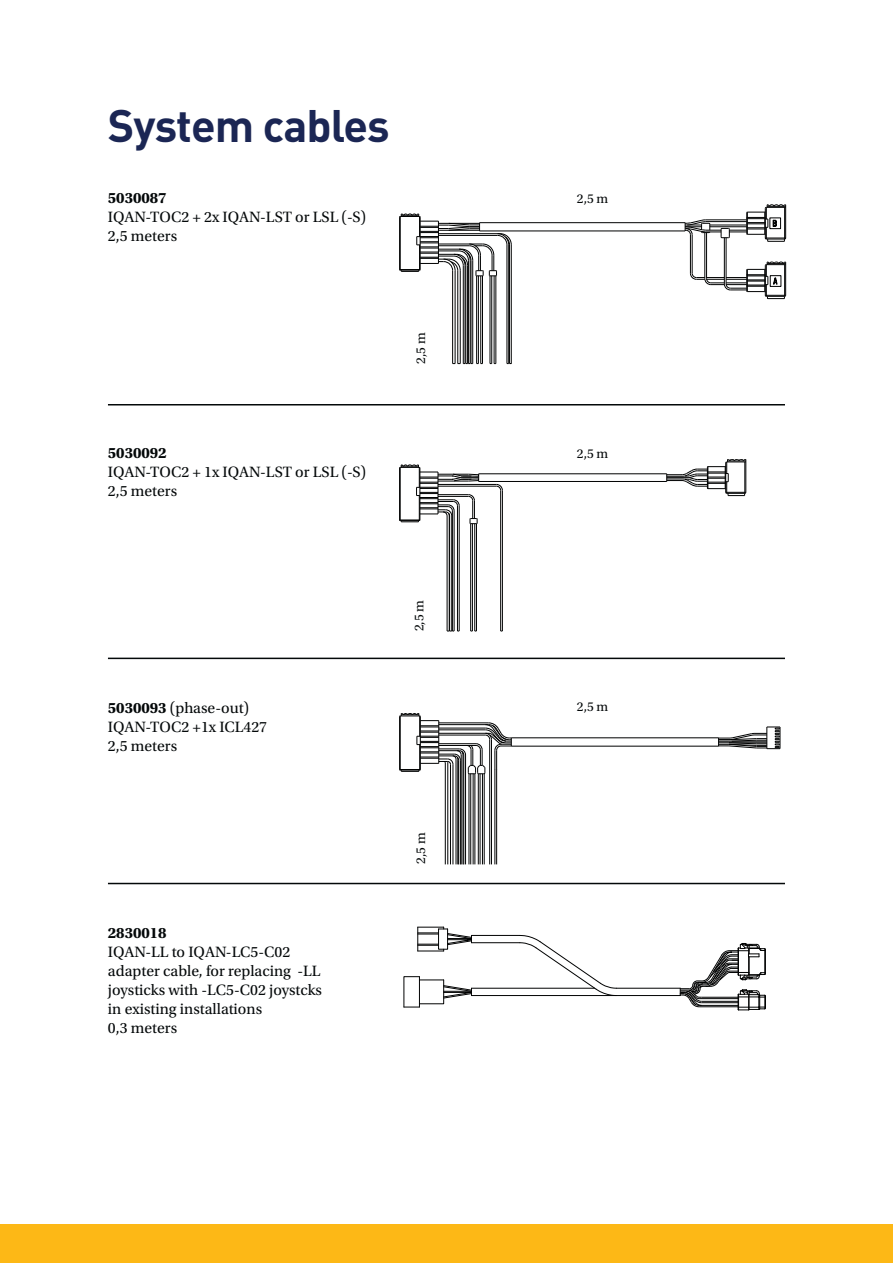
<style>
.page{position:relative;width:893px;height:1263px;background:#fff}
.page>*{position:absolute;margin:0;border:0;box-sizing:border-box;transform-origin:0 0}
.t1{font:700 45px "DINOT";letter-spacing:-.02em;color:#1b2654}
.t2{font:15.75px/18.9px "Utopia Std";color:#040809}
.t3{font:700 15.75px "Utopia Std";color:#040809}
.t4{font:13.5px "Utopia Std";color:#040809}
.s1{font-weight:700}
</style>
<div class="page">
<div style="left:0;top:1225px;width:893px;height:38px;background:#fdb816"></div>
<hr style="left:108px;top:404px;width:677px;height:2px;background:#040809">
<hr style="left:108px;top:658px;width:677px;height:1px;background:#040809">
<hr style="left:445px;top:763px;width:1px;height:101px;background:#010202">
<hr style="left:447px;top:763px;width:1px;height:101px;background:#010202">
<hr style="left:450px;top:764px;width:1px;height:100px;background:#010202">
<hr style="left:453px;top:764px;width:1px;height:100px;background:#010202">
<hr style="left:456px;top:759px;width:1px;height:105px;background:#010202">
<hr style="left:457px;top:759px;width:1px;height:105px;background:#010202">
<hr style="left:458px;top:760px;width:1px;height:104px;background:#010202">
<hr style="left:460px;top:760px;width:1px;height:104px;background:#010202">
<hr style="left:461px;top:755px;width:1px;height:109px;background:#010202">
<hr style="left:463px;top:755px;width:1px;height:109px;background:#010202">
<hr style="left:465px;top:755px;width:1px;height:109px;background:#010202">
<hr style="left:469px;top:774px;width:1px;height:90px;background:#010202">
<hr style="left:470px;top:774px;width:1px;height:90px;background:#010202">
<hr style="left:473px;top:774px;width:1px;height:90px;background:#010202">
<hr style="left:474px;top:774px;width:1px;height:90px;background:#010202">
<hr style="left:478px;top:774px;width:1px;height:90px;background:#010202">
<hr style="left:480px;top:774px;width:1px;height:90px;background:#010202">
<hr style="left:482px;top:774px;width:1px;height:90px;background:#010202">
<hr style="left:484px;top:774px;width:1px;height:90px;background:#010202">
<hr style="left:489px;top:739px;width:1px;height:125px;background:#010202">
<hr style="left:491px;top:739px;width:1px;height:125px;background:#010202">
<hr style="left:494px;top:769px;width:1px;height:95px;background:#010202">
<hr style="left:496px;top:769px;width:1px;height:95px;background:#010202">
<hr style="left:511px;top:746px;width:207px;height:1px;background:#010202">
<hr style="left:511px;top:737px;width:207px;height:1px;background:#010202">
<svg style="left:718px;top:727px;width:63px;height:22px"></svg>
<svg style="left:399px;top:713px;width:113px;height:61px"></svg>
<svg style="left:399px;top:204px;width:387px;height:160px"></svg>
<hr style="left:447px;top:516px;width:1px;height:115px;background:#010202">
<hr style="left:449px;top:516px;width:1px;height:115px;background:#010202">
<hr style="left:451px;top:516px;width:1px;height:115px;background:#010202">
<hr style="left:452px;top:511px;width:1px;height:120px;background:#010202">
<hr style="left:454px;top:511px;width:1px;height:120px;background:#010202">
<hr style="left:457px;top:506px;width:1px;height:125px;background:#010202">
<hr style="left:459px;top:506px;width:1px;height:125px;background:#010202">
<hr style="left:470px;top:524px;width:1px;height:107px;background:#010202">
<hr style="left:472px;top:524px;width:1px;height:107px;background:#010202">
<hr style="left:474px;top:524px;width:1px;height:107px;background:#010202">
<hr style="left:476px;top:524px;width:1px;height:107px;background:#010202">
<hr style="left:500px;top:490px;width:1px;height:141px;background:#010202">
<hr style="left:502px;top:490px;width:1px;height:141px;background:#010202">
<hr style="left:438px;top:486px;width:58px;height:1px;background:#010202">
<hr style="left:438px;top:484px;width:58px;height:1px;background:#010202">
<hr style="left:479px;top:481px;width:188px;height:1px;background:#010202">
<hr style="left:479px;top:474px;width:188px;height:1px;background:#010202">
<svg style="left:496px;top:484px;width:7px;height:7px"></svg>
<svg style="left:666px;top:459px;width:80px;height:37px"></svg>
<svg style="left:399px;top:464px;width:80px;height:60px"></svg>
<hr style="left:108px;top:883px;width:677px;height:1px;background:#040809">
<hr style="left:471px;top:995px;width:209px;height:1px;background:#010202">
<hr style="left:471px;top:988px;width:124px;height:1px;background:#010202">
<hr style="left:616px;top:988px;width:64px;height:1px;background:#010202">
<hr style="left:471px;top:935px;width:49px;height:1px;background:#010202">
<hr style="left:471px;top:942px;width:49px;height:1px;background:#010202">
<svg style="left:519px;top:935px;width:98px;height:60px"></svg>
<svg style="left:417px;top:927px;width:58px;height:25px"></svg>
<svg style="left:404px;top:976px;width:71px;height:32px"></svg>
<svg style="left:680px;top:943px;width:86px;height:68px"></svg>
<h1 class="t1" style="left:108px;top:110px;width:283px">System cables</h1>
<p class="t3" style="left:108px;top:192px;width:60px">5030087</p>
<p class="t2" style="left:108px;top:209px;width:260px">IQAN-TOC2 + 2x IQAN-LST or LSL (-S)<br>2,5 meters</p>
<p class="t3" style="left:108px;top:447px;width:60px">5030092</p>
<p class="t2" style="left:108px;top:464px;width:260px">IQAN-TOC2 + 1x IQAN-LST or LSL (-S)<br>2,5 meters</p>
<p class="t4" style="left:415px;top:364px;width:33px;rotate:-90deg">2,5 m</p>
<p class="t4" style="left:414px;top:631px;width:33px;rotate:-90deg">2,5 m</p>
<p class="t4" style="left:577px;top:193px;width:33px">2,5 m</p>
<p class="t4" style="left:577px;top:448px;width:33px">2,5 m</p>
<p class="t2" style="left:108px;top:700px;width:161px"><span class="s1">5030093</span> (phase-out)<br>IQAN-TOC2 +1x ICL427<br>2,5 meters</p>
<p class="t4" style="left:577px;top:702px;width:33px">2,5 m</p>
<p class="t3" style="left:108px;top:927px;width:60px">2830018</p>
<p class="t2" style="left:108px;top:944px;width:216px">IQAN-LL to IQAN-LC5-C02 adapter cable, for replacing -LL joysticks with -LC5-C02 joystcks in existing installations<br>0,3 meters</p>
<p class="t4" style="left:415px;top:864px;width:33px;rotate:-90deg">2,5 m</p>
</div>
